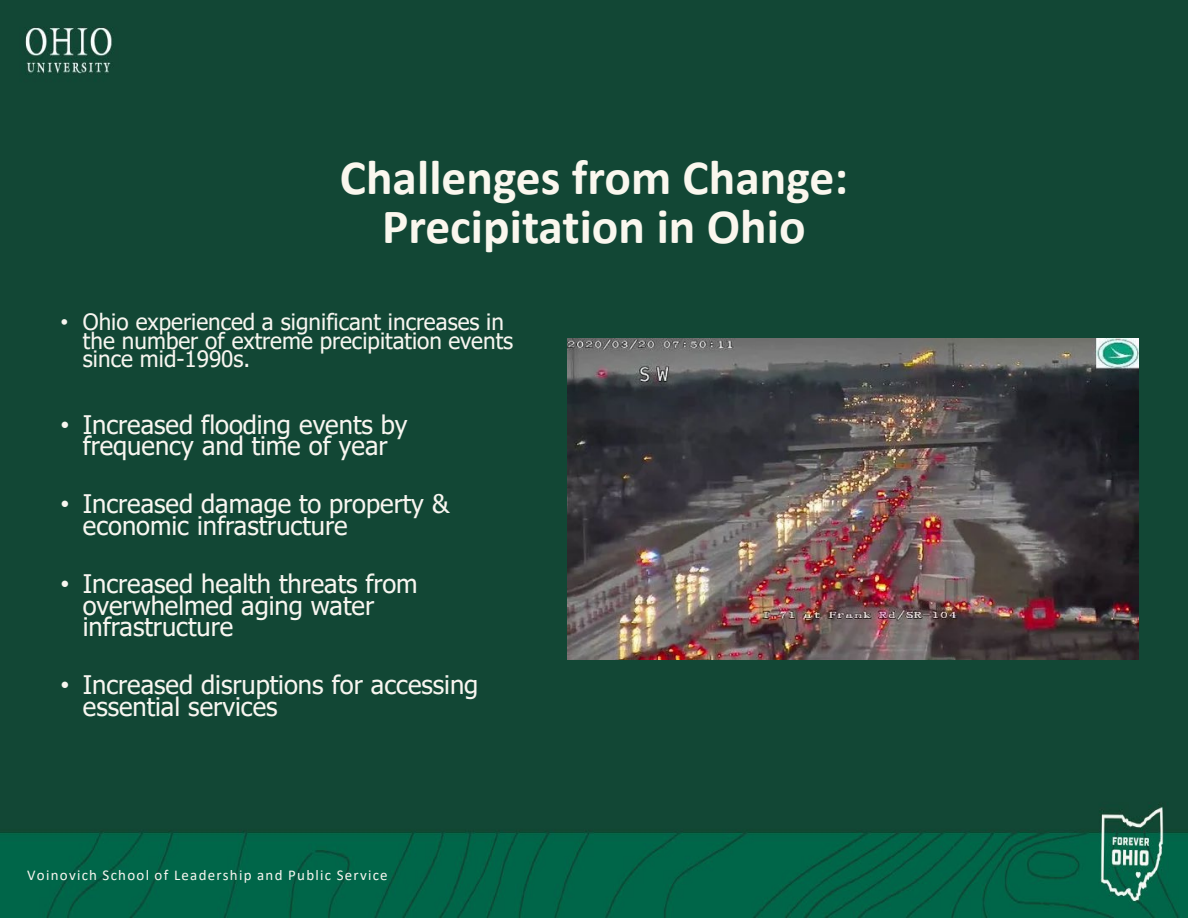
<style>
.page{position:relative;width:1188px;height:918px;background:#fff}
.page>*{position:absolute;margin:0;border:0;box-sizing:border-box;transform-origin:0 0}
.t1{font:700 49.5px/49.5px "Calibri";color:#faf7ee;text-align:center}
.t2{font:25.5px/21.5px "Tahoma";color:#f8f6f0}
.t3{font:22.5px/18.9px "Tahoma";color:#f8f6f0}
.t4{font:15px "Calibri";letter-spacing:.085em;color:#f8f6f0}
.s1{font-family:"Arial"}
</style>
<div class="page">
<img style="left:0;top:0;width:1188px;height:918px">
<img style="left:568px;top:338px;width:570px;height:322px">
<h1 class="t1" style="left:340px;top:152px;width:510px">Challenges from Change:<br>Precipitation in Ohio</h1>
<p class="t3" style="left:83px;top:313px;width:432px;text-indent:-22px"><span class="s1">•</span> Ohio experienced a significant increases in the number of extreme precipitation events since mid-1990s.</p>
<p class="t2" style="left:61px;top:415px;width:349px;text-align:center"><span class="s1">•</span> Increased flooding events by frequency and time of year</p>
<p class="t2" style="left:83px;top:495px;width:368px;text-indent:-22px"><span class="s1">•</span> Increased damage to property &amp; economic infrastructure</p>
<p class="t2" style="left:83px;top:575px;width:336px;text-indent:-22px"><span class="s1">•</span> Increased health threats from overwhelmed aging water infrastructure</p>
<p class="t2" style="left:83px;top:676px;width:397px;text-indent:-22px"><span class="s1">•</span> Increased disruptions for accessing essential services</p>
<p class="t4" style="left:27px;top:865px;width:362px">Voinovich School of Leadership and Public Service</p>
</div>
